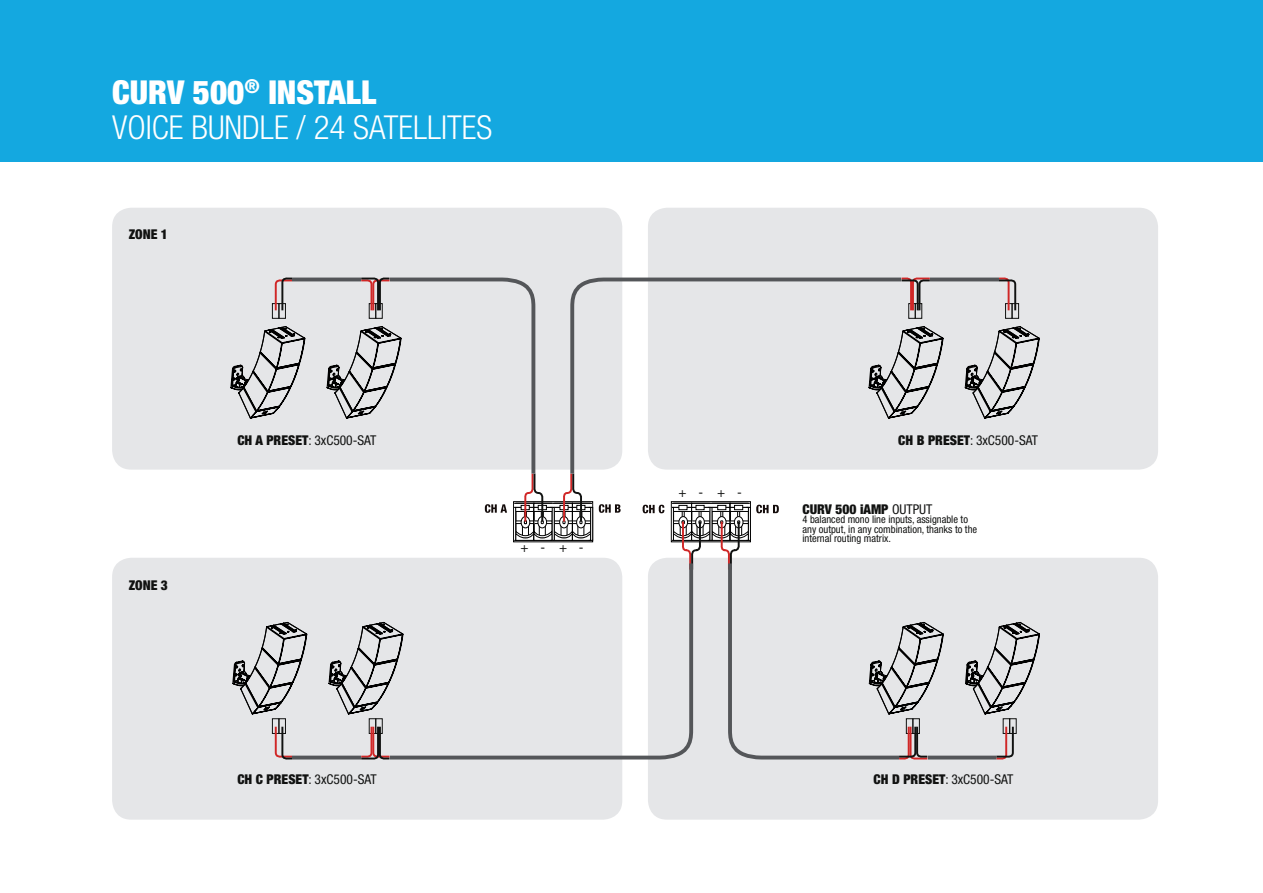
<style>
.page{position:relative;width:1263px;height:893px;background:#fff}
.page>*{position:absolute;margin:0;border:0;box-sizing:border-box;transform-origin:0 0}
.t1{font:300 condensed 33px/34.5px "Helvetica Neue LT Pro";color:#fff}
.t2{font:condensed 13.5px "Helvetica Neue LT Std";color:#111211}
.t3{font:900 condensed 13.5px "Helvetica Neue LT Std";color:#111211}
.t4{font:condensed 10.5px/9.4px "Helvetica Neue LT Std";color:#111211}
.s1{font-weight:900}
.s2{font-weight:400}
</style>
<div class="page">
<div style="left:648px;top:208px;width:510px;height:262px;background:#e5e6e8;border-radius:19px"></div>
<div style="left:648px;top:558px;width:510px;height:262px;background:#e5e6e8;border-radius:19px"></div>
<div style="left:112px;top:208px;width:510px;height:262px;background:#e5e6e8;border-radius:19px"></div>
<div style="left:112px;top:558px;width:510px;height:262px;background:#e5e6e8;border-radius:19px"></div>
<div style="left:0;top:0;width:1263px;height:161px;background:#14a8e0"></div>
<svg style="left:485px;top:504px;width:22px;height:9px"></svg>
<svg style="left:599px;top:504px;width:22px;height:9px"></svg>
<svg style="left:513px;top:501px;width:80px;height:41px"></svg>
<hr style="left:514px;top:507px;width:2px;height:34px;background:#fff">
<div style="left:590px;top:507px;width:3px;height:34px;background:#fff;border:1px solid #000"></div>
<svg style="left:643px;top:505px;width:21px;height:8px"></svg>
<svg style="left:756px;top:505px;width:23px;height:8px"></svg>
<svg style="left:671px;top:501px;width:80px;height:41px"></svg>
<div style="left:671px;top:507px;width:3px;height:34px;background:#fff;border:1px solid #000"></div>
<div style="left:748px;top:507px;width:3px;height:34px;background:#fff;border:1px solid #000"></div>
<svg style="left:515px;top:477px;width:76px;height:64px"></svg>
<svg style="left:673px;top:503px;width:76px;height:57px"></svg>
<div style="left:272px;top:718px;width:7px;height:16px;border:1px solid #111211"></div>
<div style="left:279px;top:718px;width:7px;height:16px;border:1px solid #111211"></div>
<svg style="left:294px;top:560px;width:400px;height:200px"></svg>
<svg style="left:274px;top:725px;width:20px;height:35px"></svg>
<svg style="left:359px;top:725px;width:32px;height:35px"></svg>
<div style="left:272px;top:303px;width:7px;height:16px;border:1px solid #111211"></div>
<div style="left:279px;top:303px;width:7px;height:16px;border:1px solid #111211"></div>
<div style="left:1012px;top:303px;width:7px;height:16px;border:1px solid #111211"></div>
<div style="left:1005px;top:303px;width:7px;height:16px;border:1px solid #111211"></div>
<svg style="left:294px;top:277px;width:242px;height:200px"></svg>
<svg style="left:570px;top:277px;width:427px;height:200px"></svg>
<svg style="left:274px;top:277px;width:20px;height:35px"></svg>
<svg style="left:359px;top:277px;width:32px;height:35px"></svg>
<svg style="left:230px;top:326px;width:75px;height:92px"></svg>
<svg style="left:869px;top:326px;width:74px;height:92px"></svg>
<svg style="left:232px;top:622px;width:75px;height:92px"></svg>
<svg style="left:327px;top:326px;width:74px;height:92px"></svg>
<svg style="left:965px;top:326px;width:74px;height:92px"></svg>
<svg style="left:329px;top:622px;width:74px;height:92px"></svg>
<svg style="left:1000px;top:622px;width:40px;height:90px"></svg>
<div style="left:1009px;top:718px;width:7px;height:16px;border:1px solid #111211"></div>
<div style="left:1003px;top:718px;width:7px;height:16px;border:1px solid #111211"></div>
<svg style="left:728px;top:560px;width:272px;height:200px"></svg>
<svg style="left:899px;top:277px;width:33px;height:35px"></svg>
<svg style="left:997px;top:277px;width:20px;height:35px"></svg>
<svg style="left:995px;top:725px;width:20px;height:35px"></svg>
<svg style="left:897px;top:725px;width:32px;height:35px"></svg>
<h1 class="t1" style="left:112px;top:75px;width:382px"><span class="s1">CURV 500</span><sup>®</sup> <span class="s1">INSTALL<br></span>VOICE BUNDLE / 24 SATELLITES</h1>
<p class="t3" style="left:129px;top:226px;width:41px">ZONE 1</p>
<p class="t3" style="left:129px;top:577px;width:41px">ZONE 3</p>
<p class="t2" style="left:237px;top:433px;width:141px"><span class="s1">CH A PRESET</span>: 3xC500-SAT</p>
<p class="t2" style="left:898px;top:433px;width:141px"><span class="s1">CH B PRESET</span>: 3xC500-SAT</p>
<p class="t2" style="left:520px;top:540px;width:65px">+- +-</p>
<p class="t2" style="left:678px;top:485px;width:65px">+- +-</p>
<p class="t3" style="left:802px;top:501px;width:132px">CURV 500 iAMP <span class="s2">OUTPUT</span></p>
<p class="t4" style="left:802px;top:515px;width:176px">4 balanced mono line inputs, assignable to any output, in any combination, thanks to the internal routing matrix.</p>
<p class="t2" style="left:237px;top:772px;width:141px"><span class="s1">CH C PRESET</span>: 3xC500-SAT</p>
<p class="t2" style="left:873px;top:772px;width:141px"><span class="s1">CH D PRESET</span>: 3xC500-SAT</p>
</div>
